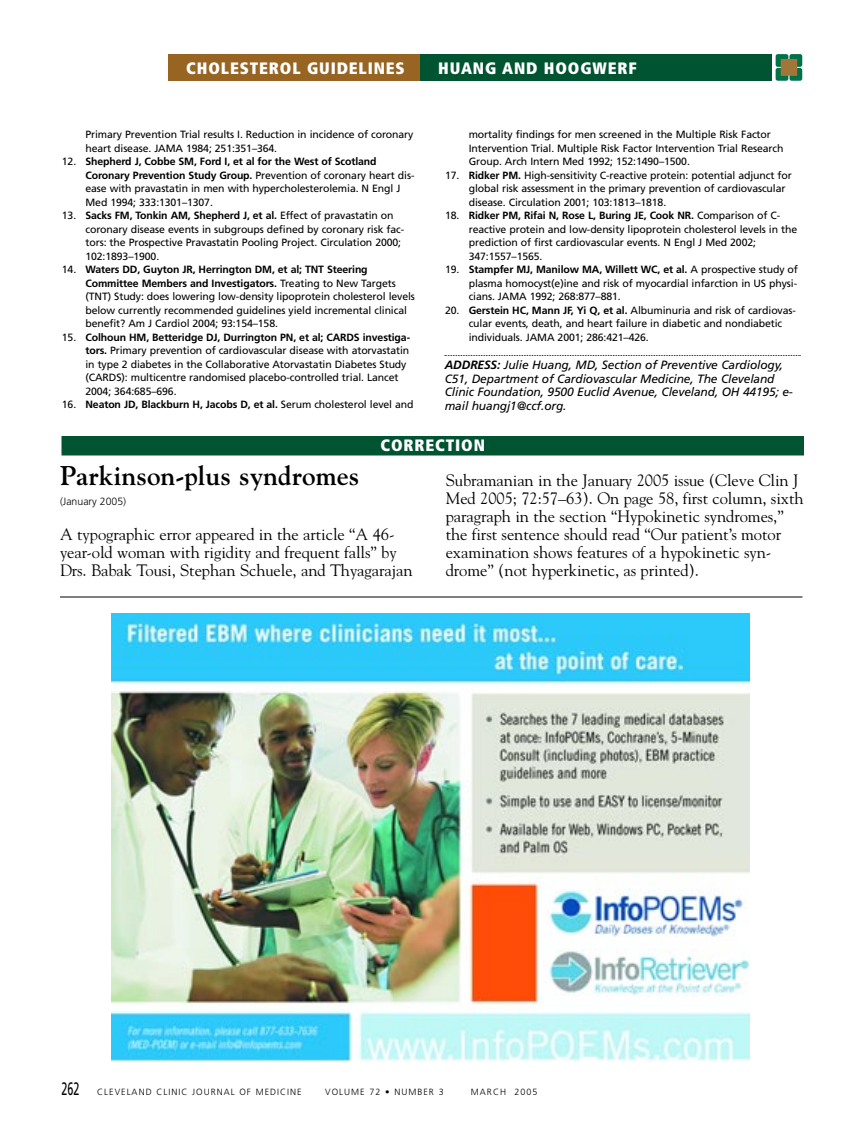
<style>
.page{position:relative;width:864px;height:1134px;background:#fff}
.page>*{position:absolute;margin:0;border:0;box-sizing:border-box;transform-origin:0 0}
.t1{font:700 27px "Goudy";color:#000}
.t2{font:16.5px/18px "Goudy";letter-spacing:-.005em;color:#000}
.t3{font:900 condensed 16.5px "Frutiger";letter-spacing:.05em;color:#fff}
.t4{font:italic 12px/13.5px "Frutiger";letter-spacing:-.01em;color:#000}
.t5{font:10.5px/13.5px "Frutiger";letter-spacing:-.01em;color:#000}
.t6{font:700 10.5px "Frutiger";letter-spacing:-.01em;color:#000}
.t7{font:300 10.5px "Frutiger";color:#000}
.t8{font:300 9px "Frutiger";letter-spacing:.11em;color:#000}
.s1{font-weight:700}
.s2{font-weight:400}
.s3{font-weight:400;font-size:18px}
</style>
<div class="page">
<svg style="left:445px;top:355px;width:356px;height:1px"></svg>
<svg style="left:775px;top:55px;width:28px;height:25px"></svg>
<svg style="left:776px;top:54px;width:26px;height:27px"></svg>
<div style="left:781px;top:60px;width:16px;height:15px;background:#a17638"></div>
<div style="left:62px;top:436px;width:742px;height:20px;background:#015432"></div>
<img style="left:111px;top:614px;width:639px;height:448px">
<hr style="left:60px;top:597px;width:742px;height:1px;background:#000">
<div style="left:419px;top:54px;width:353px;height:27px;background:#015432"></div>
<div style="left:168px;top:54px;width:252px;height:27px;background:#976422"></div>
<h2 class="t3" style="left:186px;top:61px;width:220px">CHOLESTEROL GUIDELINES</h2>
<h2 class="t3" style="left:438px;top:61px;width:200px">HUANG AND HOOGWERF</h2>
<p class="t5" style="left:86px;top:129px;width:329px">Primary Prevention Trial results I. Reduction in incidence of coronary heart disease. JAMA 1984; 251:351–364.</p>
<p class="t5" style="left:86px;top:156px;width:331px;text-indent:-24px">12. <span class="s1">Shepherd J, Cobbe SM, Ford I, et al for the West of Scotland Coronary Prevention Study Group.</span> Prevention of coronary heart dis&shy;ease with pravastatin in men with hypercholesterolemia. N Engl J Med 1994; 333:1301–1307.</p>
<p class="t5" style="left:86px;top:210px;width:320px;text-indent:-24px">13. <span class="s1">Sacks FM, Tonkin AM, Shepherd J, et al.</span> Effect of pravastatin on coronary disease events in subgroups defined by coronary risk fac&shy;tors: the Prospective Pravastatin Pooling Project. Circulation 2000; 102:1893–1900.</p>
<p class="t5" style="left:85px;top:264px;width:331px;text-indent:-24px">14. <span class="s1">Waters DD, Guyton JR, Herrington DM, et al; TNT Steering Committee Members and Investigators.</span> Treating to New Targets (TNT) Study: does lowering low-density lipoprotein cholesterol levels below currently recommended guidelines yield incremental clinical benefit? Am J Cardiol 2004; 93:154–158.</p>
<p class="t5" style="left:85px;top:331px;width:326px;text-indent:-24px">15. <span class="s1">Colhoun HM, Betteridge DJ, Durrington PN, et al; CARDS investiga&shy;tors.</span> Primary prevention of cardiovascular disease with atorvastatin in type 2 diabetes in the Collaborative Atorvastatin Diabetes Study (CARDS): multicentre randomised placebo-controlled trial. Lancet 2004; 364:685–696.</p>
<p class="t6" style="left:62px;top:400px;width:353px"><span class="s2">16.</span> Neaton JD, Blackburn H, Jacobs D, et al. <span class="s2">Serum cholesterol level and</span></p>
<p class="t5" style="left:469px;top:129px;width:316px">mortality findings for men screened in the Multiple Risk Factor<br>Intervention Trial. Multiple Risk Factor Intervention Trial Research<br>Group. Arch Intern Med 1992; 152:1490–1500.</p>
<p class="t5" style="left:469px;top:169px;width:325px;text-indent:-24px">17. <span class="s1">Ridker PM.</span> High-sensitivity C-reactive protein: potential adjunct for global risk assessment in the primary prevention of cardiovascular disease. Circulation 2001; 103:1813–1818.</p>
<p class="t5" style="left:469px;top:210px;width:330px;text-indent:-24px">18. <span class="s1">Ridker PM, Rifai N, Rose L, Buring JE, Cook NR.</span> Comparison of C&shy;reactive protein and low-density lipoprotein cholesterol levels in the prediction of first cardiovascular events. N Engl J Med 2002; 347:1557–1565.</p>
<p class="t5" style="left:469px;top:264px;width:331px;text-align:justify;text-indent:-24px">19. <span class="s1">Stampfer MJ, Manilow MA, Willett WC, et al.</span> A prospective study of plasma homocyst(e)ine and risk of myocardial infarction in US physi&shy;cians. JAMA 1992; 268:877–881.</p>
<p class="t5" style="left:469px;top:304px;width:329px;text-indent:-24px">20. <span class="s1">Gerstein HC, Mann JF, Yi Q, et al.</span> Albuminuria and risk of cardiovas&shy;cular events, death, and heart failure in diabetic and nondiabetic individuals. JAMA 2001; 286:421–426.</p>
<p class="t4" style="left:445px;top:359px;width:350px"><span class="s1">ADDRESS:</span> Julie Huang, MD, Section of Preventive Cardiology, C51, Department of Cardiovascular Medicine, The Cleveland Clinic Foundation, 9500 Euclid Avenue, Cleveland, OH 44195; e&shy;mail huangj1@ccf.org.</p>
<h2 class="t3" style="left:380px;top:439px;width:106px">CORRECTION</h2>
<h1 class="t1" style="left:60px;top:465px;width:301px">Parkinson-plus syndromes</h1>
<p class="t7" style="left:60px;top:497px;width:68px">(January 2005)</p>
<h2 class="t2" style="left:60px;top:527px;width:354px">A typographic error appeared in the article “A 46- year-old woman with rigidity and frequent falls” by<br>Drs. Babak Tousi, Stephan Schuele, and Thyagarajan</h2>
<p class="t2" style="left:446px;top:473px;width:359px">Subramanian in the January 2005 issue (Cleve Clin J Med 2005; 72:57–63). On page 58, first column, sixth paragraph in the section “Hypokinetic syndromes,” the first sentence should read “Our patient’s motor examination shows features of a hypokinetic syn&shy;drome” (not hyperkinetic, as printed).</p>
<p class="t8" style="left:62px;top:1088px;width:242px"><span class="s3">262</span> CLEVELAND CLINIC JOURNAL OF MEDICINE</p>
<p class="t8" style="left:325px;top:1088px;width:120px">VOLUME 72 • NUMBER 3</p>
<p class="t8" style="left:471px;top:1088px;width:68px">MARCH 2005</p>
</div>
